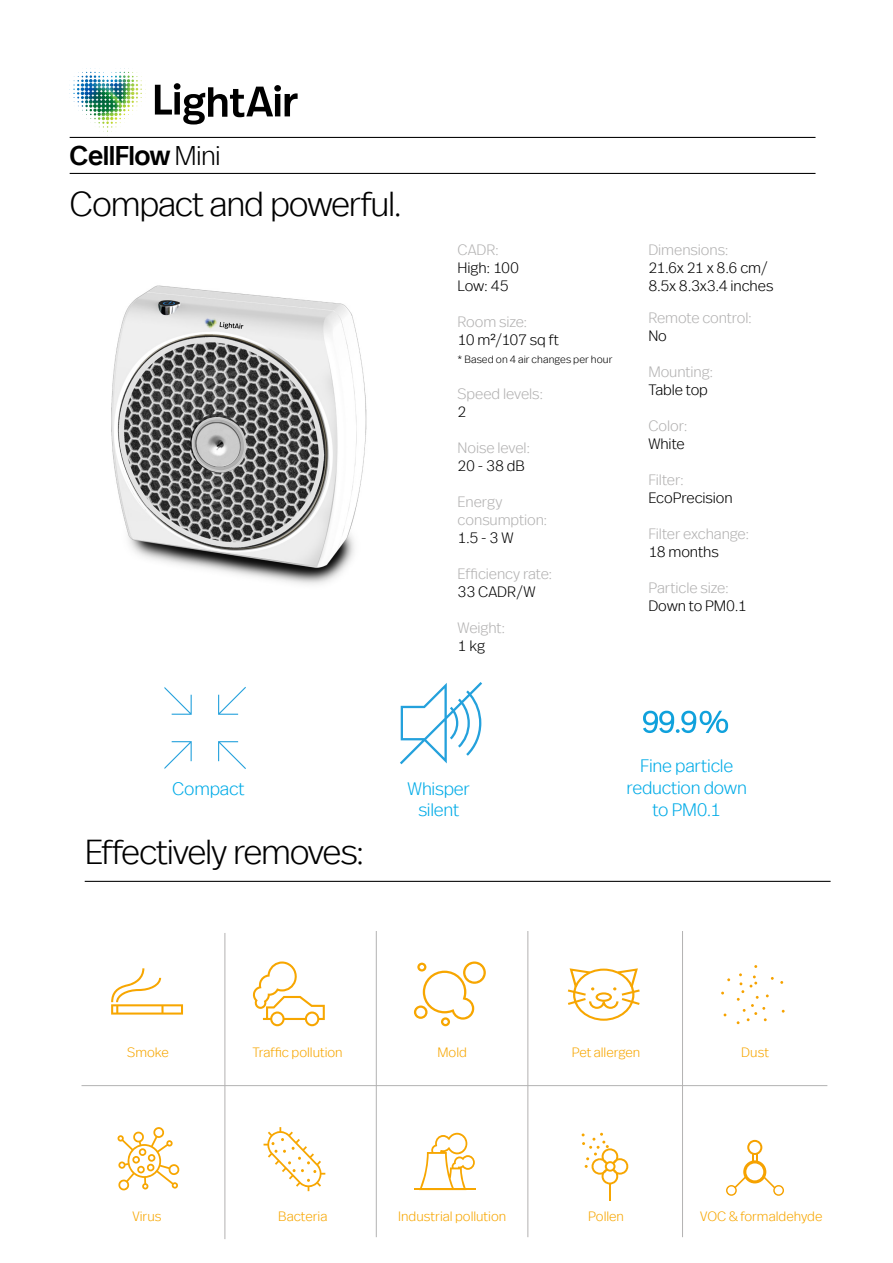
<style>
.page{position:relative;width:893px;height:1263px;background:#fff}
.page>*{position:absolute;margin:0;border:0;box-sizing:border-box;transform-origin:0 0}
.t1{font:300 34.5px "Real Head Offc";letter-spacing:-.035em;color:#000}
.t2{font:500 27px "Real Head Offc";letter-spacing:-.02em;color:#000}
.t3{font:300 18px/21.6px "Real Head Offc";letter-spacing:-.015em;color:#00abe7;text-align:center}
.t4{font:300 15px/18px "Real Head Offc";letter-spacing:-.005em;color:#b3b2b2}
.t5{font:300 15px/18px "Real Head Offc";letter-spacing:-.005em;color:#000}
.t6{font:300 15px "Real Head Offc";letter-spacing:-.025em;color:#000}
.t7{font:300 13.5px "Real Head Offc";color:#f7a600}
.t8{font:300 10.5px "Real Head Offc";letter-spacing:.01em;color:#000}
.s1{font-weight:300}
</style>
<div class="page">
<img style="left:111px;top:285px;width:256px;height:300px">
<hr style="left:70px;top:137px;width:745px;height:1px;background:#000">
<hr style="left:70px;top:173px;width:745px;height:1px;background:#000">
<svg style="left:155px;top:83px;width:143px;height:41px"></svg>
<img style="left:78px;top:68px;width:59px;height:5px">
<svg style="left:400px;top:682px;width:82px;height:82px"></svg>
<svg style="left:164px;top:687px;width:28px;height:28px"></svg>
<svg style="left:218px;top:741px;width:28px;height:28px"></svg>
<svg style="left:164px;top:741px;width:28px;height:28px"></svg>
<svg style="left:218px;top:687px;width:28px;height:28px"></svg>
<svg style="left:643px;top:711px;width:85px;height:22px"></svg>
<hr style="left:85px;top:881px;width:746px;height:1px;background:#000">
<svg style="left:264px;top:1127px;width:61px;height:64px"></svg>
<svg style="left:582px;top:1133px;width:47px;height:67px"></svg>
<svg style="left:420px;top:1133px;width:55px;height:55px"></svg>
<hr style="left:414px;top:1188px;width:62px;height:2px;background:#f7a600">
<svg style="left:414px;top:961px;width:72px;height:65px"></svg>
<svg style="left:568px;top:968px;width:72px;height:53px"></svg>
<svg style="left:111px;top:968px;width:72px;height:46px"></svg>
<svg style="left:252px;top:961px;width:73px;height:65px"></svg>
<hr style="left:82px;top:1085px;width:745px;height:1px;background:#b3b2b2">
<hr style="left:224px;top:933px;width:1px;height:306px;background:#b3b2b2">
<hr style="left:376px;top:931px;width:1px;height:306px;background:#b3b2b2">
<hr style="left:527px;top:931px;width:1px;height:306px;background:#b3b2b2">
<hr style="left:682px;top:931px;width:1px;height:306px;background:#b3b2b2">
<svg style="left:117px;top:1127px;width:63px;height:63px"></svg>
<svg style="left:737px;top:965px;width:37px;height:59px"></svg>
<svg style="left:726px;top:1140px;width:58px;height:56px"></svg>
<h2 class="t2" style="left:70px;top:138px;width:153px">CellFlow <span class="s1">Mini</span></h2>
<h1 class="t1" style="left:70px;top:183px;width:334px">Compact and powerful.</h1>
<p class="t4" style="left:458px;top:241px;width:43px">CADR:</p>
<p class="t5" style="left:458px;top:259px;width:63px">High: 100<br>Low: 45</p>
<p class="t4" style="left:458px;top:313px;width:71px">Room size:</p>
<p class="t6" style="left:458px;top:331px;width:103px">10 m²/107 sq ft</p>
<p class="t8" style="left:458px;top:353px;width:156px">* Based on 4 air changes per hour</p>
<p class="t4" style="left:458px;top:385px;width:87px">Speed levels:</p>
<p class="t5" style="left:458px;top:403px;width:10px">2</p>
<p class="t4" style="left:458px;top:439px;width:74px">Noise level:</p>
<p class="t5" style="left:458px;top:457px;width:68px">20 - 38 dB</p>
<p class="t4" style="left:458px;top:493px;width:91px">Energy consumption:</p>
<p class="t5" style="left:458px;top:529px;width:57px">1.5 - 3 W</p>
<p class="t4" style="left:458px;top:565px;width:96px">Efficiency rate:</p>
<p class="t5" style="left:458px;top:583px;width:79px">33 CADR/W</p>
<p class="t4" style="left:458px;top:619px;width:49px">Weight:</p>
<p class="t5" style="left:458px;top:637px;width:29px">1 kg</p>
<p class="t4" style="left:648px;top:241px;width:82px">Dimensions:</p>
<p class="t5" style="left:648px;top:259px;width:127px">21.6x 21 x 8.6 cm/<br>8.5x 8.3x3.4 inches</p>
<p class="t4" style="left:648px;top:309px;width:105px">Remote control:</p>
<p class="t5" style="left:648px;top:327px;width:20px">No</p>
<p class="t4" style="left:648px;top:363px;width:66px">Mounting:</p>
<p class="t5" style="left:648px;top:381px;width:61px">Table top</p>
<p class="t4" style="left:648px;top:417px;width:41px">Color:</p>
<p class="t5" style="left:648px;top:435px;width:38px">White</p>
<p class="t4" style="left:648px;top:471px;width:37px">Filter:</p>
<p class="t5" style="left:648px;top:489px;width:86px">EcoPrecision</p>
<p class="t4" style="left:648px;top:525px;width:102px">Filter exchange:</p>
<p class="t5" style="left:648px;top:543px;width:72px">18 months</p>
<p class="t4" style="left:648px;top:579px;width:82px">Particle size:</p>
<p class="t5" style="left:648px;top:597px;width:100px">Down to PM0.1</p>
<p class="t3" style="left:172px;top:778px;width:74px">Compact</p>
<h1 class="t1" style="left:85px;top:831px;width:281px">Effectively removes:</h1>
<p class="t3" style="left:408px;top:778px;width:64px">Whisper silent</p>
<p class="t3" style="left:626px;top:755px;width:122px">Fine particle reduction down to PM0.1</p>
<p class="t7" style="left:127px;top:1044px;width:43px">Smoke</p>
<p class="t7" style="left:252px;top:1044px;width:92px">Traffic pollution</p>
<p class="t7" style="left:437px;top:1044px;width:31px">Mold</p>
<p class="t7" style="left:572px;top:1044px;width:70px">Pet allergen</p>
<p class="t7" style="left:741px;top:1044px;width:29px">Dust</p>
<p class="t7" style="left:132px;top:1208px;width:31px">Virus</p>
<p class="t7" style="left:278px;top:1208px;width:51px">Bacteria</p>
<p class="t7" style="left:398px;top:1208px;width:110px">Industrial pollution</p>
<p class="t7" style="left:588px;top:1208px;width:38px">Pollen</p>
<p class="t7" style="left:700px;top:1208px;width:124px">VOC &amp; formaldehyde</p>
</div>
